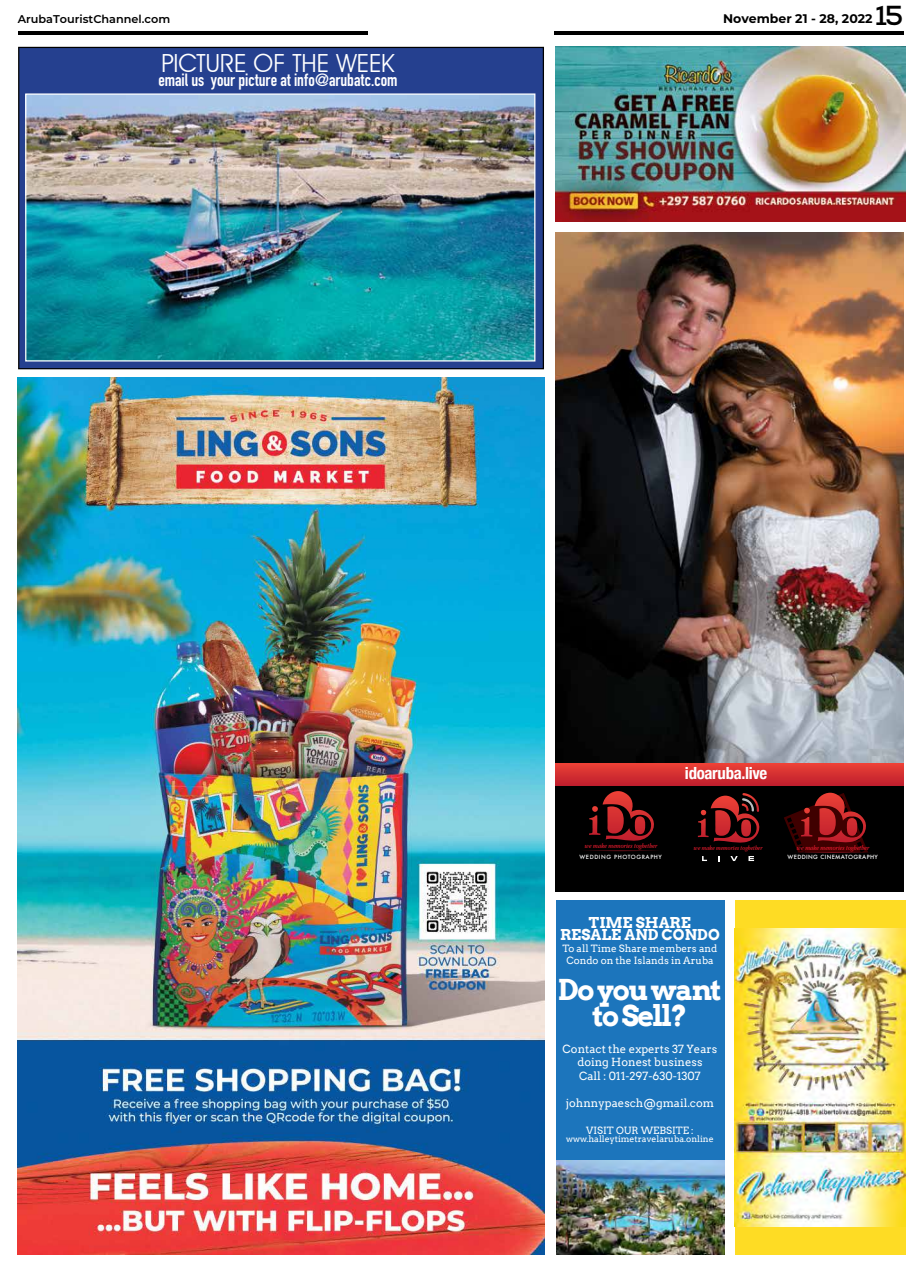
<style>
.page{position:relative;width:922px;height:1276px;background:#fff}
.page>*{position:absolute;margin:0;border:0;box-sizing:border-box;transform-origin:0 0}
.t1{font:700 28.75px/26px "Arvo";letter-spacing:-.06em;color:#fff;text-align:center}
.t2{font:25px "Avant Garde IT Cby BT";letter-spacing:-.005em;color:#fff}
.t3{font:700 17.5px "DIN Condensed";color:#fff}
.t4{font:700 condensed 16.75px "Helvetica Neue";letter-spacing:-.02em;color:#fff}
.t5{font:700 15px/12.5px "Arvo";color:#fff;text-align:center}
.t6{font:700 12.5px "Montserrat";color:#000}
.t7{font:11.25px/13.5px "Arvo";color:#fff;text-align:center}
.t8{font:600 11.25px "Montserrat";color:#000}
.t9{font:10px/12px "Arvo";color:#fff;text-align:center}
.t10{font:8.75px "Arvo";color:#fff}
.t11{font:italic 6.88px "Apple Garamond";color:#ed1c2f}
.t12{font:italic 6.5px "Apple Garamond";color:#ed1c2f}
.t13{font:500 5.62px "Futura";letter-spacing:.06em;color:#fff}
.t14{font:500 5.62px "Futura";letter-spacing:.1em;color:#fff}
.s1{font-family:"Nexa";font-size:27.5px}
</style>
<div class="page">
<hr style="left:18px;top:31px;width:349px;height:4px;background:#000">
<hr style="left:554px;top:31px;width:350px;height:4px;background:#000">
<div style="left:19px;top:47px;width:524px;height:322px;background:#25408f"></div>
<img style="left:27px;top:95px;width:506px;height:264px">
<div style="left:25px;top:93px;width:510px;height:268px;border:1px solid #fff"></div>
<img style="left:555px;top:47px;width:349px;height:175px">
<div style="left:555px;top:233px;width:348px;height:659px;background:#000"></div>
<img style="left:555px;top:233px;width:348px;height:629px">
<svg style="left:589px;top:791px;width:67px;height:50px"></svg>
<svg style="left:581px;top:850px;width:79px;height:1px"></svg>
<svg style="left:783px;top:792px;width:89px;height:61px"></svg>
<svg style="left:697px;top:793px;width:64px;height:50px"></svg>
<svg style="left:701px;top:856px;width:5px;height:5px"></svg>
<svg style="left:730px;top:856px;width:7px;height:5px"></svg>
<svg style="left:748px;top:856px;width:5px;height:5px"></svg>
<div style="left:555px;top:763px;width:348px;height:22px;background:linear-gradient(to bottom,#eb4136,#c2212e)"></div>
<div style="left:556px;top:900px;width:168px;height:354px;background:#1c75bc"></div>
<img style="left:556px;top:1160px;width:168px;height:94px">
<div style="left:734px;top:900px;width:170px;height:354px;background:#fedc24"></div>
<img style="left:734px;top:928px;width:170px;height:298px">
<img style="left:18px;top:377px;width:526px;height:877px">
<p class="t8" style="left:18px;top:11px;width:154px">ArubaTouristChannel.com</p>
<p class="t6" style="left:722px;top:10px;width:182px">November 21 - 28, 2022 <span class="s1">15</span></p>
<h2 class="t2" style="left:161px;top:48px;width:235px">PICTURE OF THE WEEK</h2>
<h3 class="t3" style="left:158px;top:68px;width:241px">email us your picture at info@arubatc.com</h3>
<h3 class="t4" style="left:684px;top:759px;width:84px">idoaruba.live</h3>
<p class="t11" style="left:584px;top:842px;width:74px">we make memories toghether</p>
<p class="t14" style="left:579px;top:853px;width:84px">WEDDING PHOTOGRAPHY</p>
<p class="t12" style="left:693px;top:844px;width:70px">we make memories toghether</p>
<h3 class="t5" style="left:560px;top:915px;width:161px">TIME SHARE<br>RESALE AND CONDO</h3>
<p class="t9" style="left:562px;top:942px;width:156px">To all Time Share members and<br>Condo on the Islands in Aruba</p>
<h1 class="t1" style="left:558px;top:976px;width:165px">Do you want to Sell?</h1>
<p class="t7" style="left:562px;top:1041px;width:156px">Contact the experts 37 Years doing Honest business<br>Call : 011-297-630-1307</p>
<p class="t7" style="left:565px;top:1095px;width:150px">johnnypaesch@gmail.com</p>
<p class="t9" style="left:586px;top:1124px;width:109px">VISIT OUR WEBSITE :</p>
<p class="t10" style="left:566px;top:1133px;width:149px">www.halleytimetravelaruba.online</p>
<p class="t11" style="left:796px;top:843px;width:74px">we make memories toghether</p>
<p class="t13" style="left:787px;top:853px;width:92px">WEDDING CINEMATOGRAPHY</p>
</div>
